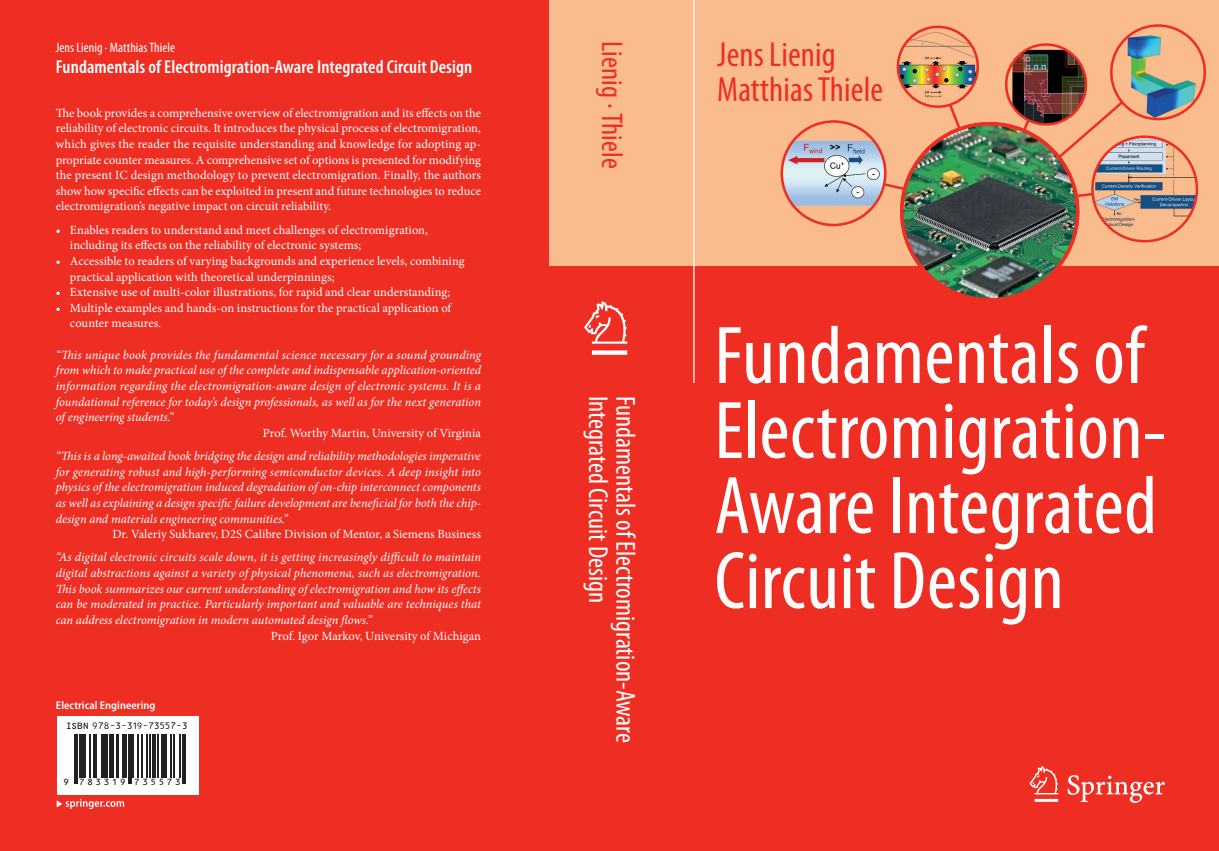
<style>
.page{position:relative;width:1219px;height:851px;background:#fff}
.page>*{position:absolute;margin:0;border:0;box-sizing:border-box;transform-origin:0 0}
._03_title_66{font:condensed 82.5px/75px "Myriad Pro";letter-spacing:.005em;color:#fff}
.t1{font:75px "Springnew";color:#fff}
.t2{font:condensed 35px "Myriad Pro";letter-spacing:.005em;color:#ee2e22}
._07_editor_title{font:condensed 30px "Myriad Pro";letter-spacing:.005em;color:#ee2e22}
.t3{font:condensed 27.5px "Myriad Pro";color:#fff}
._11_title{font:600 condensed 18.75px "Myriad Pro";letter-spacing:.005em;color:#fff}
._10_editors{font:condensed 13.75px "Myriad Pro";letter-spacing:.005em;color:#fff}
._13_bcc{font:italic 12.5px/15.6px "Minion Pro";letter-spacing:-.005em;color:#fff;text-align:justify}
._13_bcc-2{font:12.5px/15.6px "Minion Pro";letter-spacing:.005em;color:#fff}
._16_book_location{font:600 semi-condensed 11.25px "Myriad Pro";letter-spacing:.005em;color:#fff}
.t4{font:8.75px "OCRBSBOP";letter-spacing:.3em;color:#231f20}
</style>
<div class="page">
<div style="left:0;top:0;width:1219px;height:850px;background:#ee2e22"></div>
<div style="left:549px;top:0;width:670px;height:266px;background:#fabc8d"></div>
<img style="left:1111px;top:26px;width:94px;height:93px;border-radius:47px">
<div style="left:1110px;top:24px;width:96px;height:96px;border:3px solid #ee2e22;border-radius:50%"></div>
<img style="left:898px;top:27px;width:80px;height:80px;border-radius:40px">
<div style="left:897px;top:26px;width:82px;height:82px;border:3px solid #ee2e22;border-radius:50%"></div>
<img style="left:782px;top:121px;width:103px;height:104px;border-radius:52px">
<div style="left:781px;top:120px;width:105px;height:106px;border:3px solid #ee2e22;border-radius:50%"></div>
<img style="left:1006px;top:45px;width:80px;height:79px;border-radius:40px">
<div style="left:1005px;top:43px;width:82px;height:83px;border:3px solid #ee2e22;border-radius:50%"></div>
<img style="left:881px;top:99px;width:245px;height:200px">
<img style="left:1092px;top:137px;width:105px;height:104px;border-radius:52px">
<div style="left:1091px;top:135px;width:107px;height:107px;border:3px solid #ee2e22;border-radius:50%"></div>
<svg style="left:1029px;top:766px;width:136px;height:36px"></svg>
<svg style="left:57px;top:733px;width:141px;height:61px;background:#d9d8d8"></svg>
<hr style="left:74px;top:733px;width:2px;height:50px;background:#231f20">
<hr style="left:77px;top:733px;width:1px;height:50px;background:#231f20">
<hr style="left:79px;top:733px;width:4px;height:44px;background:#231f20">
<hr style="left:84px;top:733px;width:2px;height:44px;background:#231f20">
<hr style="left:90px;top:733px;width:1px;height:44px;background:#231f20">
<hr style="left:93px;top:733px;width:1px;height:44px;background:#231f20">
<hr style="left:95px;top:733px;width:2px;height:44px;background:#231f20">
<hr style="left:101px;top:733px;width:1px;height:44px;background:#231f20">
<hr style="left:104px;top:733px;width:4px;height:44px;background:#231f20">
<hr style="left:109px;top:733px;width:2px;height:44px;background:#231f20">
<hr style="left:112px;top:733px;width:2px;height:44px;background:#231f20">
<hr style="left:116px;top:733px;width:3px;height:44px;background:#231f20">
<hr style="left:122px;top:733px;width:1px;height:44px;background:#231f20">
<hr style="left:125px;top:733px;width:2px;height:44px;background:#231f20">
<hr style="left:128px;top:733px;width:1px;height:50px;background:#231f20">
<hr style="left:130px;top:733px;width:2px;height:50px;background:#231f20">
<hr style="left:133px;top:733px;width:1px;height:44px;background:#231f20">
<hr style="left:138px;top:733px;width:1px;height:44px;background:#231f20">
<hr style="left:141px;top:733px;width:1px;height:44px;background:#231f20">
<hr style="left:147px;top:733px;width:1px;height:44px;background:#231f20">
<hr style="left:149px;top:733px;width:1px;height:44px;background:#231f20">
<hr style="left:153px;top:733px;width:3px;height:44px;background:#231f20">
<hr style="left:157px;top:733px;width:2px;height:44px;background:#231f20">
<hr style="left:161px;top:733px;width:3px;height:44px;background:#231f20">
<hr style="left:166px;top:733px;width:1px;height:44px;background:#231f20">
<hr style="left:170px;top:733px;width:1px;height:44px;background:#231f20">
<hr style="left:174px;top:733px;width:1px;height:44px;background:#231f20">
<hr style="left:180px;top:733px;width:1px;height:44px;background:#231f20">
<hr style="left:182px;top:733px;width:1px;height:50px;background:#231f20">
<hr style="left:184px;top:733px;width:1px;height:50px;background:#231f20">
<div style="left:57px;top:716px;width:141px;height:17px;background:#fff"></div>
<svg style="left:57px;top:799px;width:67px;height:10px"></svg>
<hr style="left:693px;top:0;width:1px;height:383px;background:#fff">
<p class="_10_editors" style="left:56px;top:39px;width:121px">Jens Lienig · Matthias Thiele</p>
<p class="_11_title" style="left:56px;top:57px;width:418px">Fundamentals of Electromigration-Aware Integrated Circuit Design</p>
<p class="_13_bcc-2" style="left:56px;top:105px;width:427px;text-align:justify">The book provides a comprehensive overview of electromigration and its effects on the reliability of electronic circuits. It introduces the physical process of electromigration, which gives the reader the requisite understanding and knowledge for adopting ap&shy;propriate counter measures. A comprehensive set of options is presented for modifying the present IC design methodology to prevent electromigration. Finally, the authors show how specific effects can be exploited in present and future technologies to reduce electromigration’s negative impact on circuit reliability.</p>
<p class="_13_bcc-2" style="left:70px;top:222px;width:360px;text-indent:-14px">• Enables readers to understand and meet challenges of electromigration, including its effects on the reliability of electronic systems;</p>
<p class="_13_bcc-2" style="left:70px;top:253px;width:396px;text-indent:-14px">• Accessible to readers of varying backgrounds and experience levels, combining practical application with theoretical underpinnings;</p>
<p class="_13_bcc-2" style="left:56px;top:284px;width:396px">• Extensive use of multi-color illustrations, for rapid and clear understanding;</p>
<p class="_13_bcc-2" style="left:70px;top:300px;width:383px;text-indent:-14px">• Multiple examples and hands-on instructions for the practical application of counter measures.</p>
<p class="_13_bcc" style="left:56px;top:347px;width:427px">“This unique book provides the fundamental science necessary for a sound grounding from which to make practical use of the complete and indispensable application-oriented information regarding the electromigration-aware design of electronic systems. It is a foundational reference for today’s design professionals, as well as for the next generation of engineering students.”</p>
<p class="_13_bcc-2" style="left:263px;top:425px;width:220px">Prof. Worthy Martin, University of Virginia</p>
<p class="_13_bcc" style="left:56px;top:448px;width:427px">“This is a long-awaited book bridging the design and reliability methodologies imperative for generating robust and high-performing semiconductor devices. A deep insight into physics of the electromigration induced degradation of on-chip interconnect components as well as explaining a design specific failure development are beneficial for both the chip&shy;design and materials engineering communities.”</p>
<p class="_13_bcc-2" style="left:112px;top:526px;width:370px">Dr. Valeriy Sukharev, D2S Calibre Division of Mentor, a Siemens Business</p>
<p class="_13_bcc" style="left:56px;top:549px;width:427px">“As digital electronic circuits scale down, it is getting increasingly difficult to maintain digital abstractions against a variety of physical phenomena, such as electromigration.<br>This book summarizes our current understanding of electromigration and how its effects can be moderated in practice. Particularly important and valuable are techniques that can address electromigration in modern automated design flows.”</p>
<p class="_13_bcc-2" style="left:271px;top:627px;width:212px">Prof. Igor Markov, University of Michigan</p>
<p class="_16_book_location" style="left:56px;top:699px;width:101px">Electrical Engineering</p>
<p class="t4" style="left:63px;top:777px;width:119px">9 783319 735573</p>
<p class="_07_editor_title" style="left:630px;top:41px;width:130px;rotate:90deg">Lienig · Thiele</p>
<p class="t1" style="left:592px;top:301px;width:37px">1</p>
<p class="t3" style="left:615px;top:395px;width:209px;rotate:90deg">Integrated Circuit Design</p>
<p class="t3" style="left:642px;top:395px;width:348px;rotate:90deg">Fundamentals of Electromigration-Aware</p>
<p class="t2" style="left:717px;top:33px;width:120px">Jens Lienig</p>
<p class="t2" style="left:717px;top:68px;width:168px">Matthias Thiele</p>
<p class="_03_title_66" style="left:714px;top:317px;width:453px">Fundamentals of<br>Electromigration-</p>
<p class="_03_title_66" style="left:714px;top:467px;width:444px">Aware Integrated</p>
<p class="_03_title_66" style="left:714px;top:542px;width:351px">Circuit Design</p>
</div>
